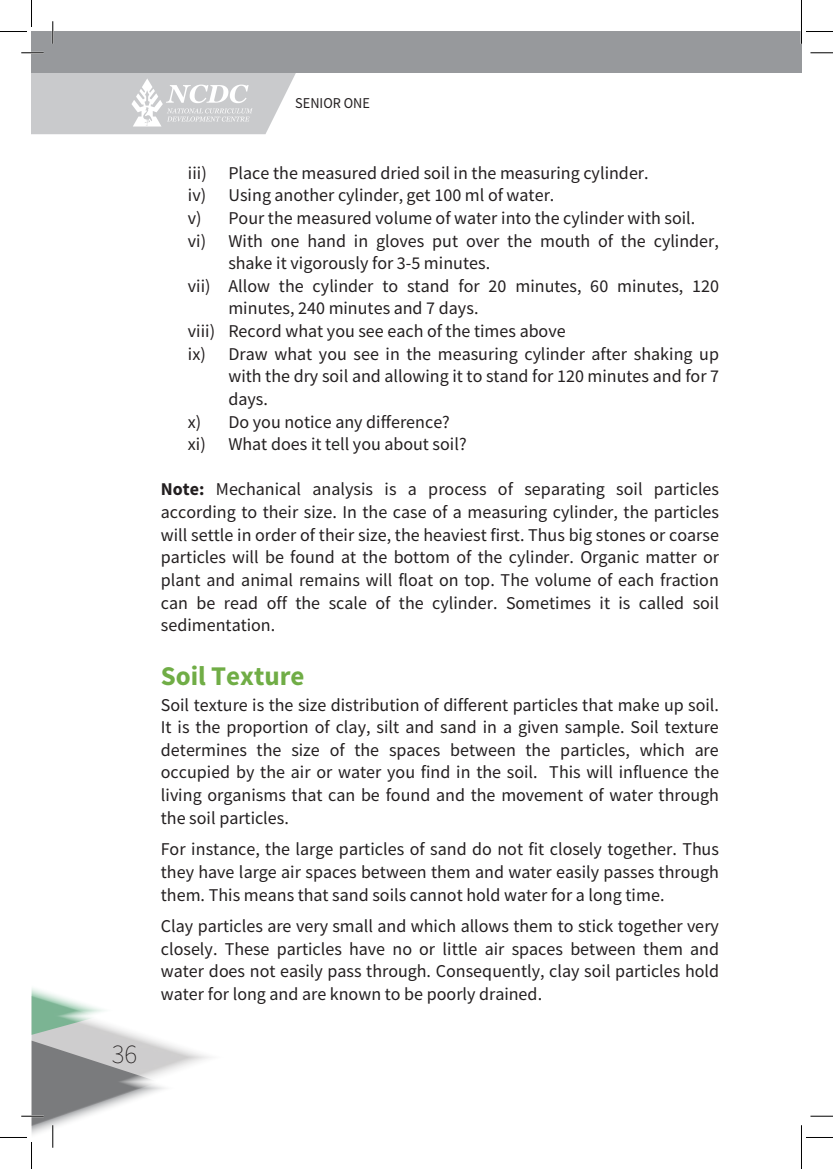
<style>
.page{position:relative;width:833px;height:1169px;background:#fff}
.page>*{position:absolute;margin:0;border:0;box-sizing:border-box;transform-origin:0 0}
.t1{font:700 27px "Source Sans Pro";color:#70ad46}
.t2{font:200 27px "Source Sans Pro";color:#231f20}
.t3{font:18px/22.6px "Source Sans Pro";color:#231f20;text-align:justify}
.t4{font:15px "Source Sans Pro";color:#231f20;scale:.95 1}
.s1{font-weight:700}
</style>
<div class="page">
<div style="left:32px;top:32px;width:769px;height:40px;background:#97999c"></div>
<hr style="left:21px;top:52px;width:23px;height:2px;background:#fff">
<hr style="left:52px;top:21px;width:2px;height:23px;background:#fff">
<hr style="left:800px;top:21px;width:2px;height:23px;background:#fff">
<svg style="left:21px;top:53px;width:285px;height:81px"></svg>
<svg style="left:810px;top:53px;width:23px;height:1px"></svg>
<svg style="left:810px;top:1115px;width:23px;height:1px"></svg>
<svg style="left:53px;top:21px;width:1px;height:23px"></svg>
<svg style="left:0;top:0;width:32px;height:32px"></svg>
<svg style="left:0;top:988px;width:210px;height:181px"></svg>
<svg style="left:801px;top:0;width:32px;height:44px"></svg>
<svg style="left:801px;top:1125px;width:32px;height:44px"></svg>
<h1 class="t2" style="left:112px;top:1038px;width:27px">36</h1>
<p class="t4" style="left:295px;top:93px;width:80px">SENIOR ONE</p>
<p class="t3" style="left:188px;top:161px;width:462px">iii) Place the measured dried soil in the measuring cylinder.</p>
<p class="t3" style="left:188px;top:184px;width:368px">iv) Using another cylinder, get 100 ml of water.</p>
<p class="t3" style="left:188px;top:206px;width:509px">v) Pour the measured volume of water into the cylinder with soil.</p>
<p class="t3" style="left:188px;top:229px;width:532px">vi) With one hand in gloves put over the mouth of the cylinder,</p>
<p class="t3" style="left:228px;top:252px;width:263px">shake it vigorously for 3-5 minutes.</p>
<p class="t3" style="left:188px;top:274px;width:532px">vii) Allow the cylinder to stand for 20 minutes, 60 minutes, 120</p>
<p class="t3" style="left:228px;top:297px;width:252px">minutes, 240 minutes and 7 days.</p>
<p class="t3" style="left:188px;top:320px;width:379px">viii) Record what you see each of the times above</p>
<p class="t3" style="left:188px;top:342px;width:532px">ix) Draw what you see in the measuring cylinder after shaking up</p>
<p class="t3" style="left:228px;top:365px;width:492px">with the dry soil and allowing it to stand for 120 minutes and for 7</p>
<p class="t3" style="left:228px;top:387px;width:41px">days.</p>
<p class="t3" style="left:188px;top:410px;width:263px">x) Do you notice any difference?</p>
<p class="t3" style="left:188px;top:433px;width:280px">xi) What does it tell you about soil?</p>
<p class="t3" style="left:161px;top:478px;width:559px"><span class="s1">Note:</span> Mechanical analysis is a process of separating soil particles according to their size. In the case of a measuring cylinder, the particles will settle in order of their size, the heaviest first. Thus big stones or coarse particles will be found at the bottom of the cylinder. Organic matter or plant and animal remains will float on top. The volume of each fraction can be read off the scale of the cylinder. Sometimes it is called soil sedimentation.</p>
<h1 class="t1" style="left:161px;top:658px;width:145px">Soil Texture</h1>
<p class="t3" style="left:161px;top:693px;width:559px">Soil texture is the size distribution of different particles that make up soil.<br>It is the proportion of clay, silt and sand in a given sample. Soil texture determines the size of the spaces between the particles, which are occupied by the air or water you find in the soil. This will influence the living organisms that can be found and the movement of water through the soil particles.</p>
<p class="t3" style="left:161px;top:838px;width:559px">For instance, the large particles of sand do not fit closely together. Thus they have large air spaces between them and water easily passes through them. This means that sand soils cannot hold water for a long time.</p>
<p class="t3" style="left:161px;top:914px;width:559px">Clay particles are very small and which allows them to stick together very closely. These particles have no or little air spaces between them and water does not easily pass through. Consequently, clay soil particles hold water for long and are known to be poorly drained.</p>
</div>
